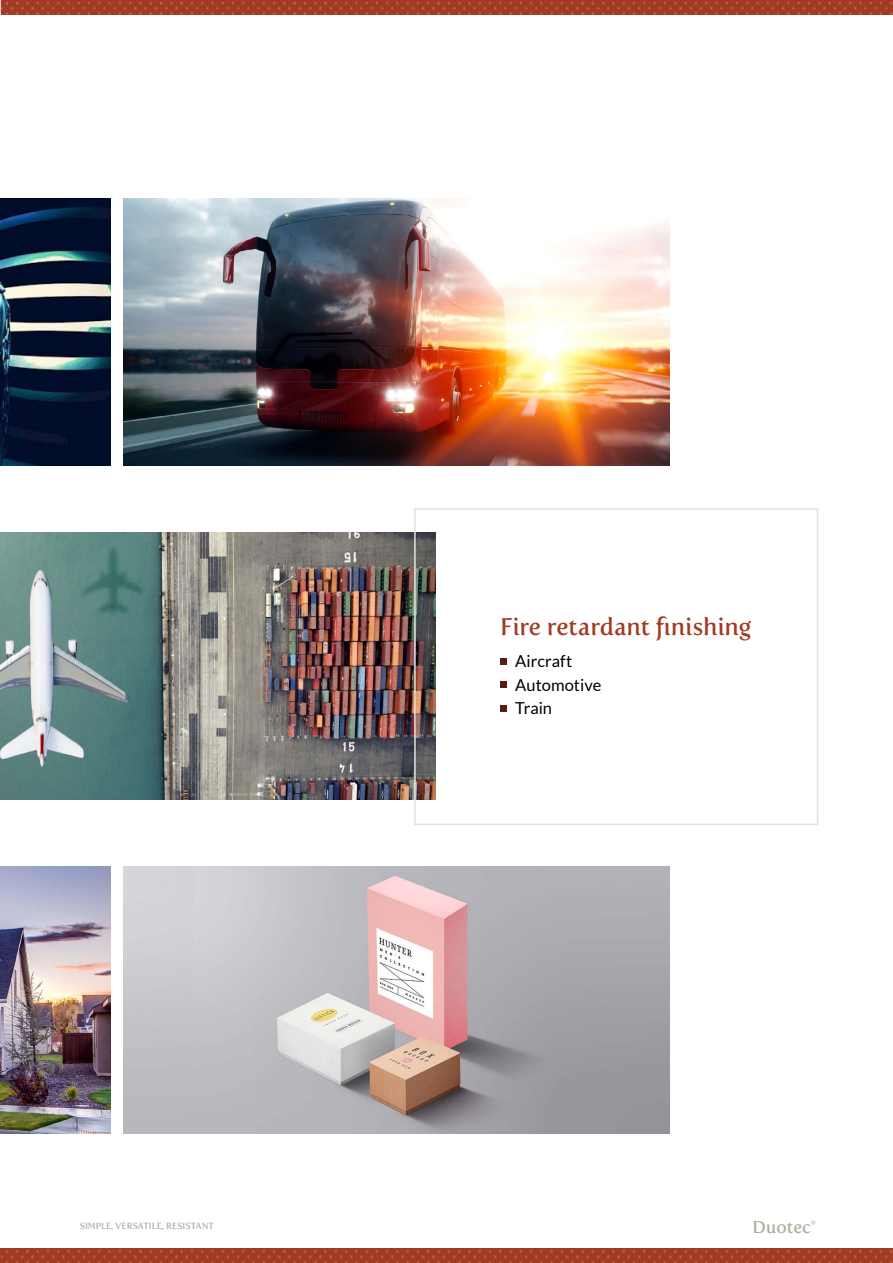
<style>
.page{position:relative;width:893px;height:1263px;background:#fff}
.page>*{position:absolute;margin:0;border:0;box-sizing:border-box;transform-origin:0 0}
.t1{font:24px "Fertigo Pro";letter-spacing:-.005em;color:#a13b24}
.t2{font:17.25px "Fertigo Pro";color:#adada1}
.t3{font:16.5px/23.4px "Lato";color:#000}
.t4{font:9px "Fertigo Pro";color:#adada1}
</style>
<div class="page">
<svg style="left:0;top:0;width:1px;height:15px"></svg>
<svg style="left:0;top:1248px;width:1px;height:15px"></svg>
<img style="left:1px;top:0;width:892px;height:15px">
<img style="left:1px;top:1248px;width:892px;height:15px">
<img style="left:123px;top:866px;width:547px;height:268px">
<img style="left:0;top:866px;width:111px;height:267px">
<img style="left:123px;top:198px;width:547px;height:268px">
<img style="left:0;top:198px;width:111px;height:268px">
<img style="left:0;top:532px;width:436px;height:268px">
<div style="left:500px;top:658px;width:7px;height:6px;background:#571c12"></div>
<div style="left:500px;top:681px;width:7px;height:7px;background:#571c12"></div>
<div style="left:500px;top:705px;width:7px;height:6px;background:#571c12"></div>
<div style="left:414px;top:508px;width:404px;height:317px;border:2px solid #e3e3de"></div>
<h1 class="t1" style="left:500px;top:613px;width:252px">Fire retardant finishing</h1>
<h3 class="t3" style="left:515px;top:650px;width:88px">Aircraft<br>Automotive<br>Train</h3>
<p class="t4" style="left:80px;top:1221px;width:136px">SIMPLE, VERSATILE, RESISTANT</p>
<h2 class="t2" style="left:752px;top:1216px;width:65px">Duotec<sup>®</sup></h2>
</div>
